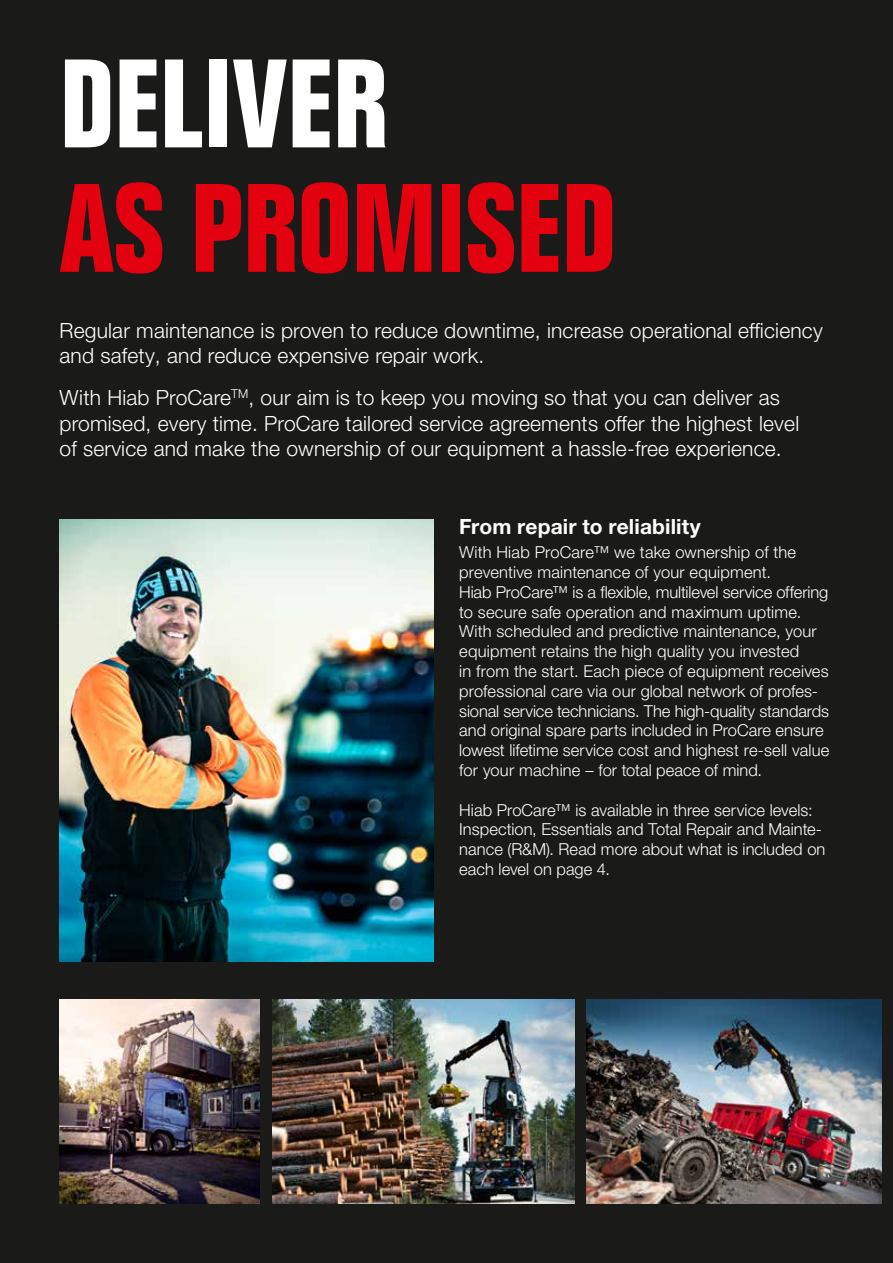
<style>
.page{position:relative;width:893px;height:1263px;background:#1a1a18}
.page>*{position:absolute;margin:0;border:0;box-sizing:border-box;transform-origin:0 0}
.t1{font:700 condensed 123px "Folio Std";color:#e3000f}
.t2{font:700 condensed 123px "Folio Std";color:#fff}
.t3{font:300 21px/25.2px "Helvetica Neue LT Pro";letter-spacing:.01em;color:#fff}
.t4{font:700 21px "Helvetica Neue LT Std";letter-spacing:.005em;color:#fff}
.t5{font:300 16.5px/19.8px "Helvetica Neue LT Std";letter-spacing:.005em;color:#fff}
</style>
<div class="page">
<img style="left:60px;top:999px;width:200px;height:204px">
<img style="left:273px;top:999px;width:301px;height:204px">
<img style="left:587px;top:999px;width:295px;height:204px">
<img style="left:60px;top:519px;width:374px;height:442px">
<h1 class="t2" style="left:60px;top:36px;width:329px">DELIVER</h1>
<h1 class="t1" style="left:60px;top:160px;width:558px">AS PROMISED</h1>
<p class="t3" style="left:60px;top:317px;width:765px">Regular maintenance is proven to reduce downtime, increase operational efficiency and safety, and reduce expensive repair work.</p>
<p class="t3" style="left:60px;top:385px;width:741px">With Hiab ProCare<sup>TM</sup>, our aim is to keep you moving so that you can deliver as promised, every time. ProCare tailored service agreements offer the highest level of service and make the ownership of our equipment a hassle-free experience.</p>
<p class="t4" style="left:459px;top:514px;width:243px">From repair to reliability</p>
<p class="t5" style="left:459px;top:542px;width:372px">With Hiab ProCare™ we take ownership of the preventive maintenance of your equipment.<br>Hiab ProCare™ is a flexible, multilevel service offering to secure safe operation and maximum uptime.<br>With scheduled and predictive maintenance, your equipment retains the high quality you invested<br>in from the start. Each piece of equipment receives professional care via our global network of profes&shy;sional service technicians. The high-quality standards and original spare parts included in ProCare ensure lowest lifetime service cost and highest re-sell value for your machine – for total peace of mind.</p>
<p class="t5" style="left:459px;top:799px;width:368px">Hiab ProCare™ is available in three service levels:<br>Inspection, Essentials and Total Repair and Mainte&shy;nance (R&amp;M). Read more about what is included on each level on page 4.</p>
</div>
